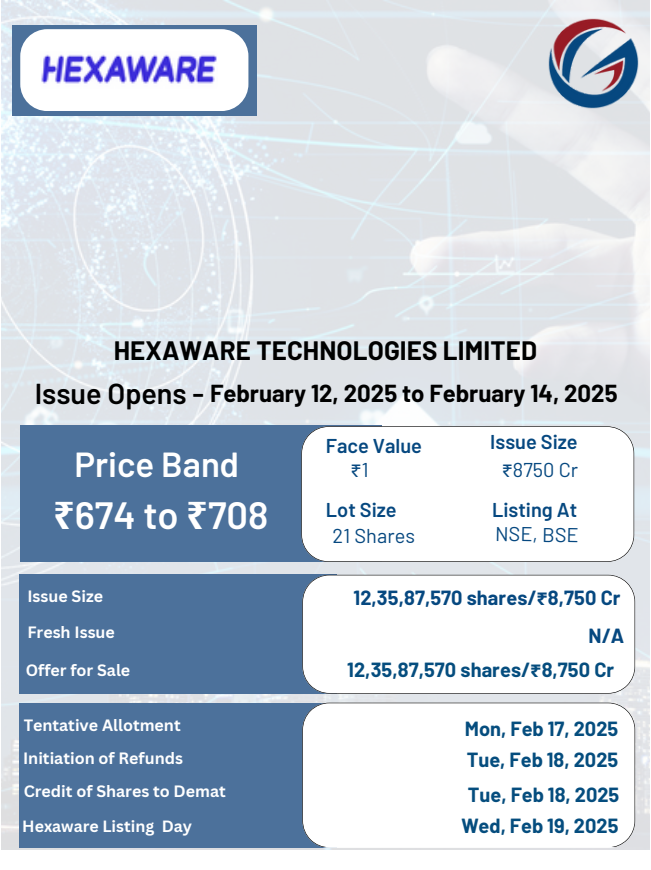
<style>
.page{position:relative;width:651px;height:870px;background:#fff}
.page>*{position:absolute;margin:0;border:0;box-sizing:border-box;transform-origin:0 0}
.t1{font:600 38px "Barlow";color:#fff}
.t2{font:600 34.8px "Barlow";color:#fff}
.t3{font:600 28.8px "Barlow";color:#000}
.t4{font:700 26px "Barlow";letter-spacing:.005em;color:#000}
.t5{font:700 24px "Barlow";color:#000}
.t6{font:700 20px "Barlow";color:#054d7e}
.t7{font:600 20px "Barlow";color:#064880}
.t8{font:700 20px "Barlow";letter-spacing:.005em;color:#064880}
.t9{font:20px "Barlow";letter-spacing:.005em;color:#064880}
.t10{font:20px "Noto Sans Gurmukhi";color:#064880}
.t11{font:700 16px "Canva Sans";color:#fff}
.s1{font-family:"Noto Sans";font-weight:700}
.s2{font-family:"Barlow"}
.s3{font-family:"Noto Sans Gurmukhi"}
</style>
<div class="page">
<img style="left:2px;top:0;width:648px;height:849px">
<img style="left:548px;top:17px;width:92px;height:93px;border-radius:50%">
<div style="left:20px;top:426px;width:362px;height:136px;background:#4c719b"></div>
<svg style="left:301px;top:426px;width:333px;height:135px"></svg>
<div style="left:13px;top:25px;width:244px;height:91px;background:#4c719b"></div>
<div style="left:20px;top:29px;width:228px;height:82px;background:#fff;border-radius:27px"></div>
<div style="left:19px;top:703px;width:318px;height:145px;background:#4c719b"></div>
<svg style="left:302px;top:703px;width:333px;height:144px"></svg>
<div style="left:19px;top:574px;width:318px;height:120px;background:#4c719b"></div>
<svg style="left:302px;top:575px;width:333px;height:119px"></svg>
<img style="left:41px;top:54px;width:176px;height:30px">
<p class="t4" style="left:114px;top:334px;width:425px">HEXAWARE TECHNOLOGIES LIMITED</p>
<p class="t3" style="left:35px;top:375px;width:171px">Issue Opens -</p>
<p class="t5" style="left:210px;top:378px;width:409px">February 12, 2025 to February 14, 2025</p>
<p class="t2" style="left:74px;top:442px;width:166px">Price Band</p>
<p class="t1" style="left:53px;top:491px;width:217px"><span class="s1">₹</span>674 to <span class="s1">₹</span>708</p>
<p class="t11" style="left:27px;top:585px;width:77px">Issue Size</p>
<p class="t11" style="left:27px;top:621px;width:89px">Fresh Issue</p>
<p class="t11" style="left:26px;top:659px;width:106px">Offer for Sale</p>
<p class="t11" style="left:24px;top:714px;width:159px">Tentative Allotment</p>
<p class="t11" style="left:23px;top:747px;width:162px">Initiation of Refunds</p>
<p class="t11" style="left:24px;top:780px;width:204px">Credit of Shares to Demat</p>
<h5 class="t11" style="left:22px;top:815px;width:171px">Hexaware Listing Day</h5>
<h2 class="t7" style="left:326px;top:433px;width:98px">Face Value</h2>
<h4 class="t7" style="left:490px;top:429px;width:89px">Issue Size</h4>
<h1 class="t10" style="left:351px;top:459px;width:19px">₹<span class="s2">1</span></h1>
<p class="t9" style="left:502px;top:457px;width:78px"><span class="s3">₹</span>8750 Cr</p>
<h3 class="t7" style="left:326px;top:497px;width:72px">Lot Size</h3>
<p class="t9" style="left:333px;top:523px;width:84px">21 Shares</p>
<h1 class="t7" style="left:492px;top:497px;width:87px">Listing At</h1>
<p class="t9" style="left:495px;top:521px;width:85px;rotate:1deg">NSE, BSE</p>
<p class="t8" style="left:353px;top:585px;width:269px">12,35,87,570 shares/<span class="s3">₹</span>8,750 Cr</p>
<p class="t8" style="left:589px;top:623px;width:37px">N/A</p>
<p class="t6" style="left:347px;top:657px;width:269px">12,35,87,570 shares/<span class="s3">₹</span>8,750 Cr</p>
<p class="t6" style="left:465px;top:716px;width:155px">Mon, Feb 17, 2025</p>
<p class="t6" style="left:467px;top:747px;width:153px">Tue, Feb 18, 2025</p>
<p class="t6" style="left:468px;top:782px;width:153px">Tue, Feb 18, 2025</p>
<h6 class="t6" style="left:461px;top:813px;width:159px">Wed, Feb 19, 2025</h6>
</div>
